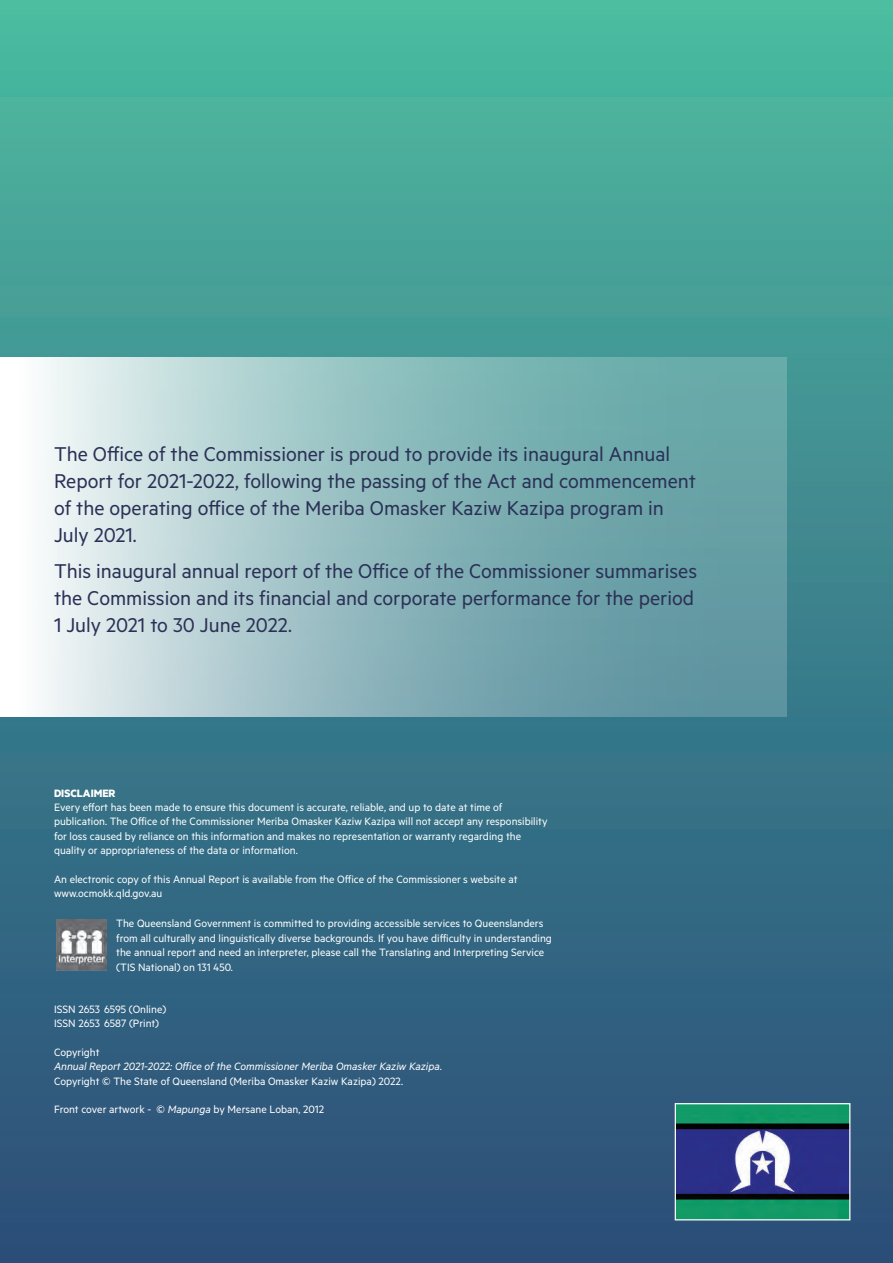
<style>
.page{position:relative;width:893px;height:1263px;background:#fff}
.page>*{position:absolute;margin:0;border:0;box-sizing:border-box;transform-origin:0 0}
.t1{font:22.5px/27px "Metric";color:#2b3156}
.t2{font:12px/14.4px "Metric";color:#fff}
.t3{font:700 12px "Metric";color:#fff}
.s1{font-style:italic}
</style>
<div class="page">
<div style="left:0;top:0;width:893px;height:1263px;background:linear-gradient(to bottom,#4dbaa0,#2a4a78)"></div>
<svg style="left:0;top:357px;width:787px;height:359px;background:#99bfc3"></svg>
<img style="left:56px;top:919px;width:50px;height:52px">
<img style="left:677px;top:1105px;width:171px;height:113px">
<div style="left:675px;top:1103px;width:175px;height:117px;border:1px solid #fff"></div>
<p class="t1" style="left:54px;top:440px;width:643px">The Ofice of the Commissioner is proud to provide its inaugural Annual Report for 2021-2022, following the passing of the Act and commencement of the operating ofice of the Meriba Omasker Kaziw Kazipa program in July 2021.</p>
<h3 class="t1" style="left:54px;top:556px;width:645px">This inaugural annual report of the Ofice of the Commissioner summarises the Commission and its financial and corporate performance for the period<br>1 July 2021 to 30 June 2022.</h3>
<h6 class="t3" style="left:54px;top:785px;width:63px">DISCLAIMER</h6>
<p class="t2" style="left:54px;top:799px;width:495px">Every efort has been made to ensure this document is accurate, reliable, and up to date at time of publication. The Ofice of the Commissioner Meriba Omasker Kaziw Kazipa will not accept any responsibility for loss caused by reliance on this information and makes no representation or warranty regarding the quality or appropriateness of the data or information.</p>
<p class="t2" style="left:54px;top:871px;width:465px">An electronic copy of this Annual Report is available from the Ofice of the Commissioner s website at www.ocmokk.qld.gov.au</p>
<p class="t2" style="left:116px;top:916px;width:437px">The Queensland Government is committed to providing accessible services to Queenslanders from all culturally and linguistically diverse backgrounds. If you have dificulty in understanding the annual report and need an interpreter, please call the Translating and Interpreting Service (TIS National) on 131 450.</p>
<p class="t2" style="left:54px;top:1001px;width:114px">ISSN 2653 6595 (Online)<br>ISSN 2653 6587 (Print)</p>
<p class="t2" style="left:54px;top:1044px;width:389px">Copyright<br><span class="s1">Annual Report 2021-2022: Ofice of the Commissioner Meriba Omasker Kaziw Kazipa</span>.<br>Copyright © The State of Queensland (Meriba Omasker Kaziw Kazipa) 2022.</p>
<p class="t2" style="left:54px;top:1102px;width:272px">Front cover artwork - © <span class="s1">Mapunga</span> by Mersane Loban, 2012</p>
</div>
